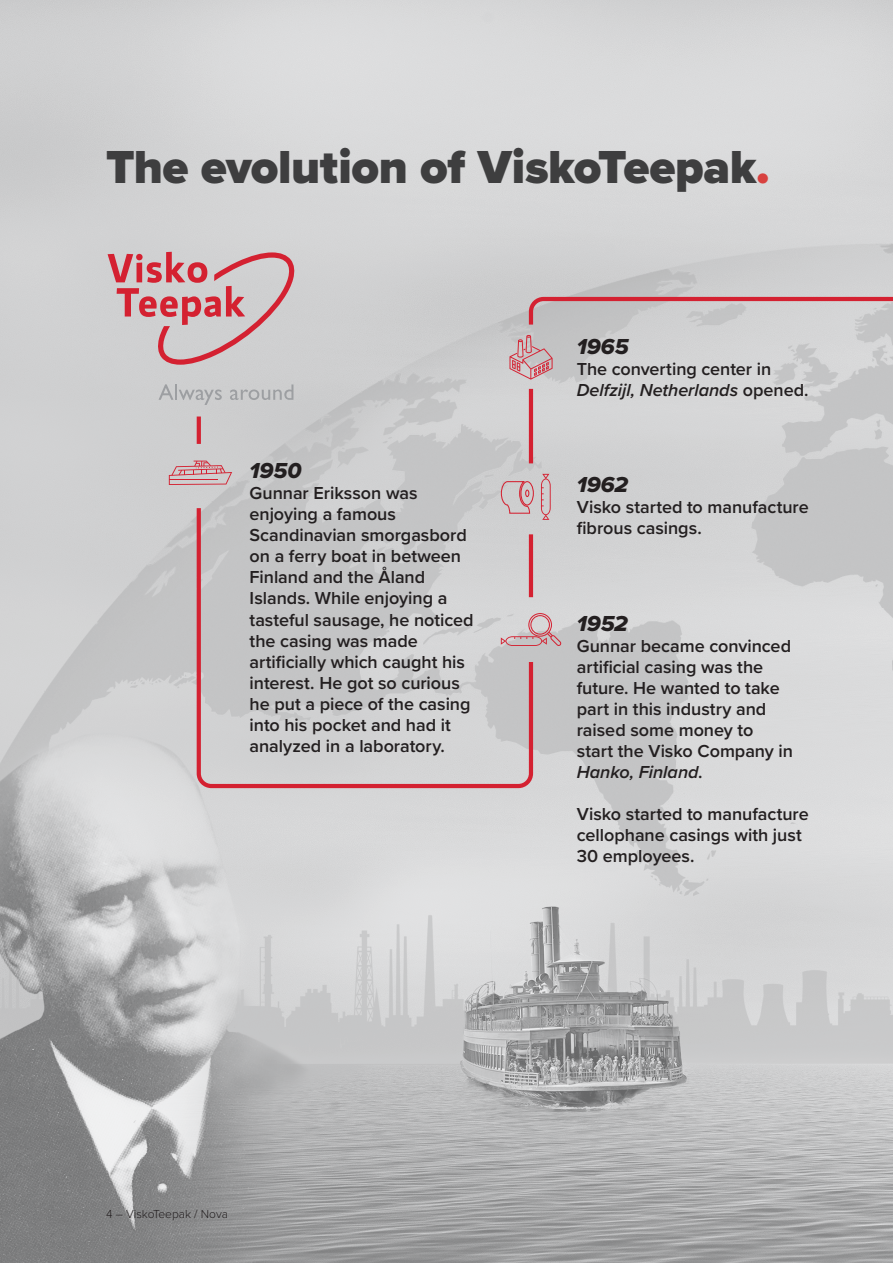
<style>
.page{position:relative;width:893px;height:1263px;background:#fff}
.page>*{position:absolute;margin:0;border:0;box-sizing:border-box;transform-origin:0 0}
.headline{font:900 48px "Proxima Nova";letter-spacing:-.005em;color:#3e3e3f}
.H_bigger{font:22.5px "Proxima Nova Extrabld It";color:#231f20}
.bodytext_bigger{font:600 18px/21px "Proxima Nova";letter-spacing:-.005em;color:#231f20}
.t1{font:300 12px "Proxima Nova";color:#231f20}
.s1{color:#d8413f}
.s2{font-style:italic}
</style>
<div class="page">
<img style="left:0;top:0;width:893px;height:1263px">
<svg style="left:108px;top:252px;width:186px;height:113px;background:#d0abaf"></svg>
<svg style="left:159px;top:384px;width:63px;height:21px"></svg>
<svg style="left:230px;top:384px;width:63px;height:16px"></svg>
<svg style="left:535px;top:613px;width:26px;height:33px"></svg>
<svg style="left:500px;top:481px;width:34px;height:23px"></svg>
<svg style="left:541px;top:474px;width:10px;height:46px"></svg>
<svg style="left:169px;top:461px;width:63px;height:24px;background:#cfa7ab"></svg>
<hr style="left:529px;top:389px;width:4px;height:74px;background:#d42131">
<svg style="left:527px;top:295px;width:366px;height:34px;background:#cbb5b8"></svg>
<svg style="left:509px;top:335px;width:44px;height:45px;background:#caa8ac"></svg>
<svg style="left:195px;top:504px;width:340px;height:286px;background:#cbc5c6"></svg>
<svg style="left:197px;top:416px;width:4px;height:28px"></svg>
<p class="headline" style="left:106px;top:131px;width:665px">The evolution of ViskoTeepak<span class="s1">.</span></p>
<p class="H_bigger" style="left:250px;top:454px;width:53px">1950</p>
<p class="bodytext_bigger" style="left:250px;top:482px;width:226px">Gunnar Eriksson was enjoying a famous<br>Scandinavian smorgasbord on a ferry boat in between<br>Finland and the Åland<br>Islands. While enjoying a tasteful sausage, he noticed the casing was made artificially which caught his interest. He got so curious he put a piece of the casing into his pocket and had it analyzed in a laboratory.</p>
<p class="H_bigger" style="left:577px;top:329px;width:53px">1965</p>
<p class="bodytext_bigger" style="left:577px;top:358px;width:233px">The converting center in<br><span class="s2">Delfzijl, Netherlands</span> opened.</p>
<p class="H_bigger" style="left:577px;top:468px;width:53px">1962</p>
<p class="bodytext_bigger" style="left:577px;top:496px;width:233px">Visko started to manufacture fibrous casings.</p>
<p class="H_bigger" style="left:577px;top:606px;width:53px">1952</p>
<p class="bodytext_bigger" style="left:577px;top:635px;width:218px">Gunnar became convinced artificial casing was the future. He wanted to take part in this industry and raised some money to start the Visko Company in<br><span class="s2">Hanko, Finland</span>.</p>
<p class="bodytext_bigger" style="left:577px;top:803px;width:233px">Visko started to manufacture cellophane casings with just<br>30 employees.</p>
<p class="t1" style="left:106px;top:1205px;width:123px">4 – ViskoTeepak / Nova</p>
</div>
